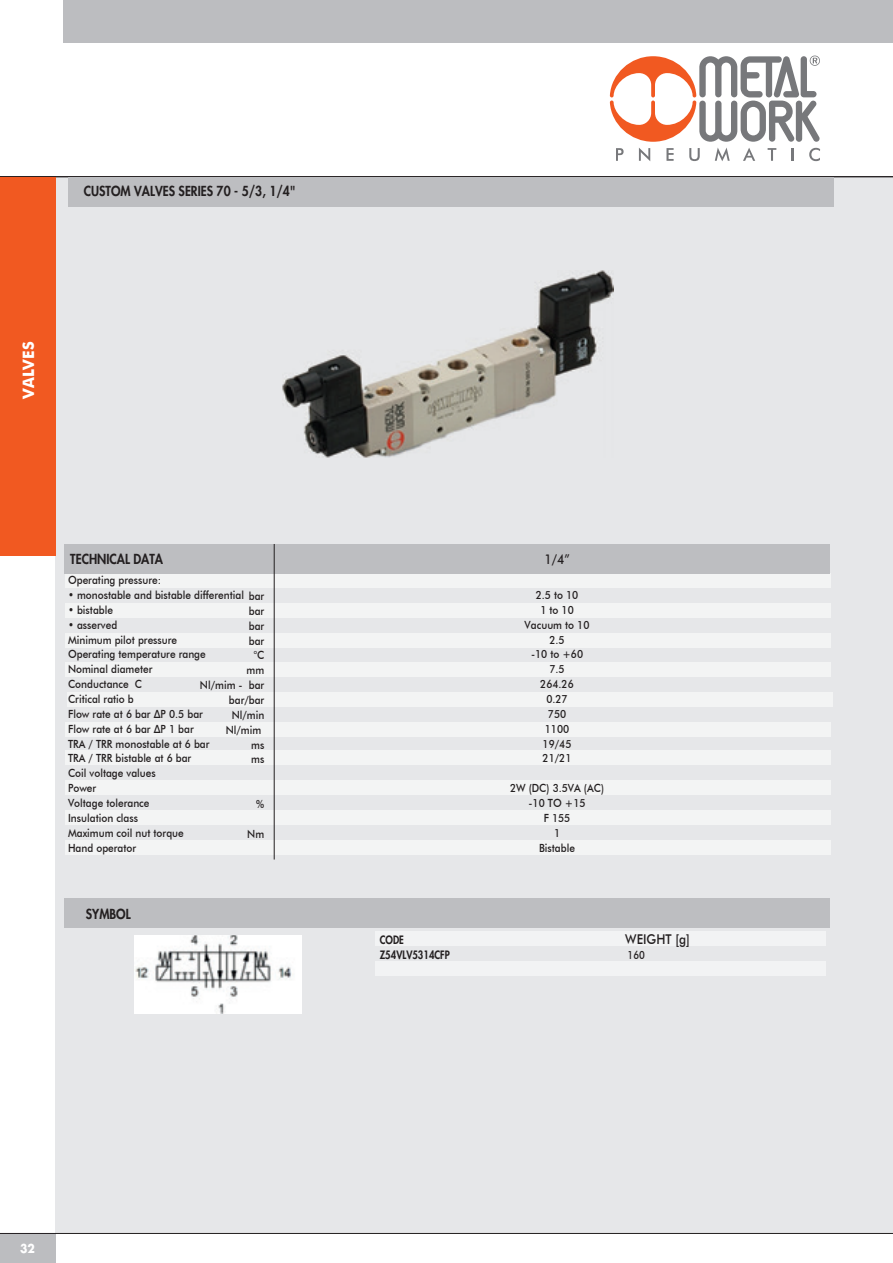
<style>
.page{position:relative;width:893px;height:1263px;background:#fff}
.page>*{position:absolute;margin:0;border:0;box-sizing:border-box;transform-origin:0 0}
.t1{font:700 15.75px "Futura BT";color:#fff;scale:.95 1}
.t2{font:800 13.5px "Futura Std";color:#231f20;scale:.9 1}
.t3{font:500 13.5px "Futura BT";color:#231f20;scale:.9 1}
.t4{font:700 12px "Futura Std";color:#fff;scale:.9 1}
.t5{font:500 11.25px/14.9px "Futura BT";color:#231f20;text-align:center;scale:.9 1}
.t6{font:800 11.25px "Futura Std";color:#231f20;scale:.85 1}
.t7{font:500 11.25px "Futura BT";color:#231f20;scale:.85 1}
</style>
<div class="page">
<div style="left:55px;top:176px;width:838px;height:1057px;background:#e6e7e9"></div>
<div style="left:0;top:1233px;width:55px;height:30px;background:#bcbdc0"></div>
<div style="left:64px;top:0;width:829px;height:43px;background:#bcbdc0"></div>
<hr style="left:0;top:1233px;width:893px;height:1px;background:#231f20">
<hr style="left:0;top:176px;width:893px;height:1px;background:#231f20">
<div style="left:68px;top:177px;width:765px;height:29px;background:#bdbec1"></div>
<div style="left:65px;top:573px;width:765px;height:15px;background:#f3f4f4"></div>
<div style="left:65px;top:603px;width:765px;height:15px;background:#f3f4f4"></div>
<div style="left:65px;top:633px;width:765px;height:14px;background:#f3f4f4"></div>
<div style="left:65px;top:662px;width:765px;height:15px;background:#f3f4f4"></div>
<div style="left:67px;top:692px;width:765px;height:15px;background:#f3f4f4"></div>
<div style="left:65px;top:722px;width:765px;height:15px;background:#f3f4f4"></div>
<div style="left:65px;top:750px;width:765px;height:15px;background:#f3f4f4"></div>
<div style="left:65px;top:780px;width:765px;height:15px;background:#f3f4f4"></div>
<div style="left:65px;top:810px;width:765px;height:15px;background:#f3f4f4"></div>
<div style="left:65px;top:840px;width:765px;height:15px;background:#f3f4f4"></div>
<div style="left:64px;top:544px;width:765px;height:30px;background:#bdbec1"></div>
<hr style="left:274px;top:544px;width:1px;height:315px;background:#231f20">
<div style="left:64px;top:898px;width:765px;height:30px;background:#bdbec1"></div>
<div style="left:376px;top:961px;width:450px;height:15px;background:#f2f3f4"></div>
<div style="left:376px;top:931px;width:450px;height:15px;background:#f2f3f4"></div>
<img style="left:282px;top:271px;width:332px;height:187px">
<img style="left:135px;top:935px;width:166px;height:78px">
<div style="left:0;top:177px;width:56px;height:379px;background:#f15921"></div>
<svg style="left:616px;top:148px;width:8px;height:13px"></svg>
<svg style="left:639px;top:148px;width:11px;height:13px"></svg>
<svg style="left:666px;top:148px;width:8px;height:13px"></svg>
<svg style="left:689px;top:148px;width:11px;height:13px"></svg>
<svg style="left:715px;top:148px;width:15px;height:13px"></svg>
<svg style="left:743px;top:148px;width:12px;height:13px"></svg>
<svg style="left:768px;top:148px;width:8px;height:13px"></svg>
<svg style="left:791px;top:148px;width:2px;height:13px"></svg>
<svg style="left:809px;top:148px;width:11px;height:13px"></svg>
<svg style="left:610px;top:56px;width:210px;height:86px"></svg>
<h1 class="t1" style="left:19px;top:399px;width:127px;rotate:-90deg">VALVES VALVES</h1>
<p class="t2" style="left:84px;top:183px;width:237px">CUSTOM VALVES SERIES 70 - 5/3, 1/4"</p>
<p class="t2" style="left:70px;top:551px;width:105px">TECHNICAL DATA</p>
<p class="t5" style="left:68px;top:573px;width:105px">Operating pressure:</p>
<p class="t5" style="left:68px;top:587px;width:220px">• monostable and bistable differential bar</p>
<p class="t5" style="left:68px;top:602px;width:52px">• bistable</p>
<p class="t5" style="left:68px;top:617px;width:159px;text-align:left">• asserved<br>Minimum pilot pressure<br>Operating temperature range<br>Nominal diameter<br>Conductance C<br>Critical ratio b<br>Flow rate at 6 bar ∆P 0.5 bar<br>Flow rate at 6 bar ∆P 1 bar<br>TRA / TRR monostable at 6 bar<br>TRA / TRR bistable at 6 bar<br>Coil voltage values<br>Power<br>Voltage tolerance<br>Insulation class<br>Maximum coil nut torque<br>Hand operator</p>
<p class="t5" style="left:200px;top:603px;width:73px;text-align:right">bar<br>bar<br>bar<br>°C<br>mm<br>Nl/mim - bar bar/bar<br>Nl/min<br>Nl/mim<br>ms<br>ms</p>
<p class="t5" style="left:256px;top:796px;width:10px">%</p>
<p class="t5" style="left:247px;top:826px;width:20px">Nm</p>
<p class="t2" style="left:86px;top:905px;width:51px">SYMBOL</p>
<p class="t3" style="left:544px;top:551px;width:30px">1/4”</p>
<p class="t5" style="left:525px;top:587px;width:74px">2.5 to 10<br>1 to 10<br>Vacuum to 10<br>2.5<br>-10 to +60<br>7.5<br>264.26<br>0.27<br>750<br>1100<br>19/45<br>21/21</p>
<p class="t5" style="left:510px;top:781px;width:106px">2W (DC) 3.5VA (AC) -10 TO +15<br>F 155<br>1<br>Bistable</p>
<p class="t6" style="left:380px;top:932px;width:30px">CODE</p>
<p class="t3" style="left:625px;top:930px;width:73px">WEIGHT [g]</p>
<p class="t6" style="left:380px;top:947px;width:84px">Z54VLV5314CFP</p>
<p class="t7" style="left:628px;top:948px;width:22px">160</p>
<p class="t4" style="left:20px;top:1240px;width:18px">32</p>
</div>
